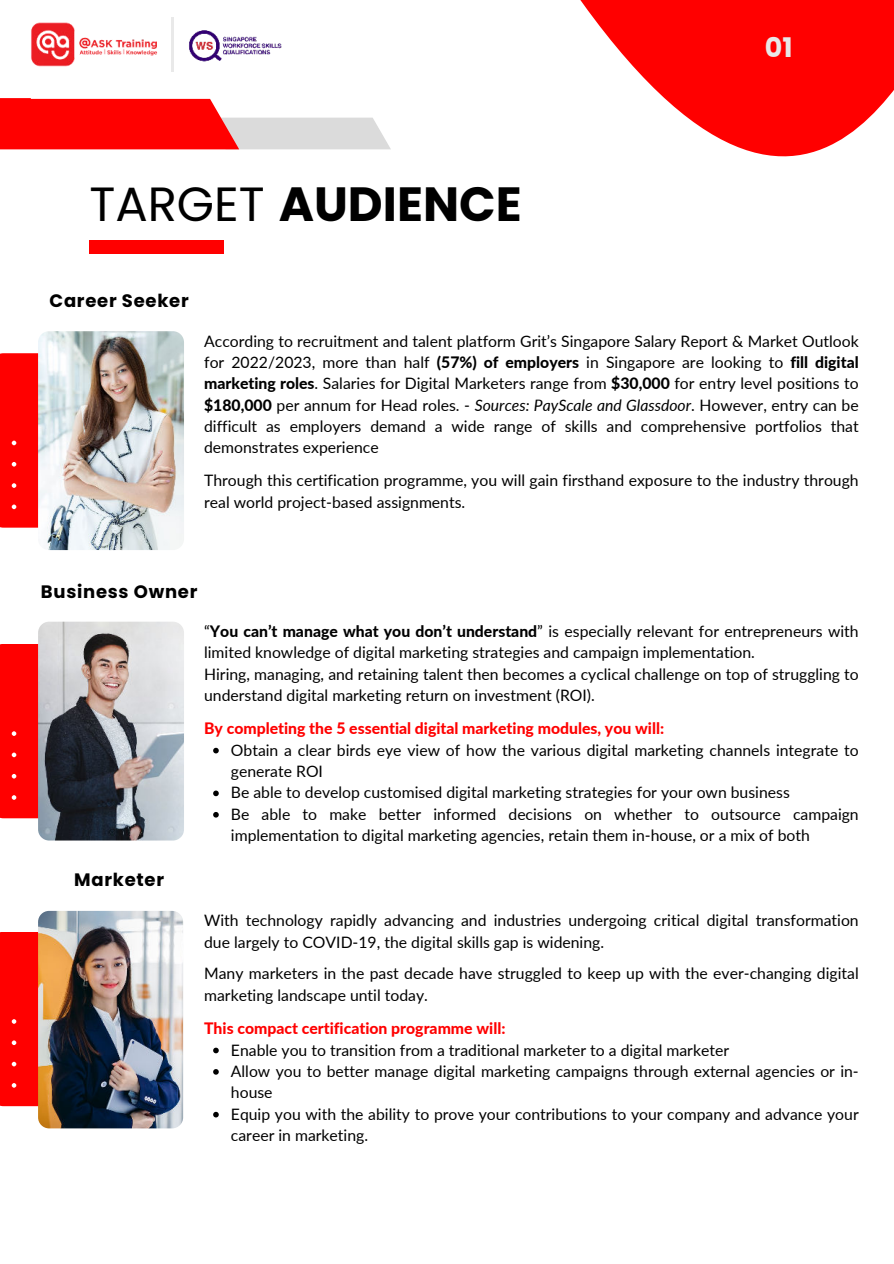
<style>
.page{position:relative;width:894px;height:1264px;background:#fff}
.page>*{position:absolute;margin:0;border:0;box-sizing:border-box;transform-origin:0 0}
.t1{font:700 48px "Poppins";color:#000}
.t2{font:700 27px "Poppins";color:#e8e8e8}
.t3{font:700 18px "Poppins";letter-spacing:.04em;color:#000}
.t4{font:15.75px/21.3px "Lato";color:#000}
.t5{font:800 15.75px "Lato";color:#f00}
.s1{font-weight:400}
.s2{font-weight:800}
.s3{font-style:italic}
</style>
<div class="page">
<div style="left:89px;top:240px;width:135px;height:13px;background:#f00"></div>
<img style="left:159px;top:17px;width:123px;height:82px">
<img style="left:31px;top:20px;width:131px;height:50px">
<hr style="left:171px;top:18px;width:3px;height:54px;background:#e9e9e9">
<img style="left:38px;top:331px;width:146px;height:219px;border-radius:11px">
<svg style="left:0;top:353px;width:68px;height:174px"></svg>
<img style="left:38px;top:621px;width:146px;height:219px;border-radius:11px">
<svg style="left:0;top:644px;width:68px;height:174px;background:#c73b3e"></svg>
<svg style="left:213px;top:747px;width:6px;height:6px"></svg>
<svg style="left:213px;top:790px;width:6px;height:6px"></svg>
<svg style="left:213px;top:812px;width:6px;height:5px"></svg>
<img style="left:38px;top:910px;width:145px;height:218px;border-radius:11px">
<svg style="left:0;top:931px;width:68px;height:175px;background:#d93d29"></svg>
<svg style="left:213px;top:1047px;width:6px;height:6px"></svg>
<svg style="left:213px;top:1069px;width:6px;height:5px"></svg>
<svg style="left:213px;top:1111px;width:6px;height:6px"></svg>
<svg style="left:0;top:99px;width:391px;height:50px"></svg>
<svg style="left:580px;top:0;width:313px;height:157px;fill:#f00"></svg>
<h1 class="t1" style="left:89px;top:176px;width:433px"><span class="s1">TARGET</span> AUDIENCE</h1>
<p class="t3" style="left:50px;top:290px;width:141px">Career Seeker</p>
<h2 class="t2" style="left:764px;top:32px;width:29px">01</h2>
<p class="t4" style="left:204px;top:329px;width:656px;text-align:justify">According to recruitment and talent platform Grit’s Singapore Salary Report &amp; Market Outlook for 2022/2023, more than half <span class="s2">(57%) of employers</span> in Singapore are looking to <span class="s2">fill digital marketing roles</span>. Salaries for Digital Marketers range from <span class="s2">$30,000</span> for entry level positions to <span class="s2">$180,000</span> per annum for Head roles. - <span class="s3">Sources: PayScale and Glassdoor</span>. However, entry can be difficult as employers demand a wide range of skills and comprehensive portfolios that demonstrates experience</p>
<p class="t4" style="left:204px;top:469px;width:656px">Through this certification programme, you will gain firsthand exposure to the industry through real world project-based assignments.</p>
<p class="t3" style="left:41px;top:581px;width:158px">Business Owner</p>
<p class="t3" style="left:74px;top:868px;width:91px">Marketer</p>
<p class="t4" style="left:204px;top:620px;width:656px">“<span class="s2">You can’t manage what you don’t understand</span>” is especially relevant for entrepreneurs with limited knowledge of digital marketing strategies and campaign implementation.<br>Hiring, managing, and retaining talent then becomes a cyclical challenge on top of struggling to understand digital marketing return on investment (ROI).</p>
<p class="t5" style="left:204px;top:716px;width:461px">By completing the 5 essential digital marketing modules, you will:</p>
<p class="t4" style="left:231px;top:738px;width:629px">Obtain a clear birds eye view of how the various digital marketing channels integrate to generate ROI<br>Be able to develop customised digital marketing strategies for your own business<br>Be able to make better informed decisions on whether to outsource campaign implementation to digital marketing agencies, retain them in-house, or a mix of both</p>
<p class="t4" style="left:204px;top:909px;width:656px">With technology rapidly advancing and industries undergoing critical digital transformation due largely to COVID-19, the digital skills gap is widening.</p>
<p class="t4" style="left:204px;top:962px;width:656px">Many marketers in the past decade have struggled to keep up with the ever-changing digital marketing landscape until today.</p>
<p class="t5" style="left:204px;top:1016px;width:303px">This compact certification programme will:</p>
<p class="t4" style="left:231px;top:1038px;width:629px">Enable you to transition from a traditional marketer to a digital marketer<br>Allow you to better manage digital marketing campaigns through external agencies or in&shy;house<br>Equip you with the ability to prove your contributions to your company and advance your career in marketing.</p>
</div>
